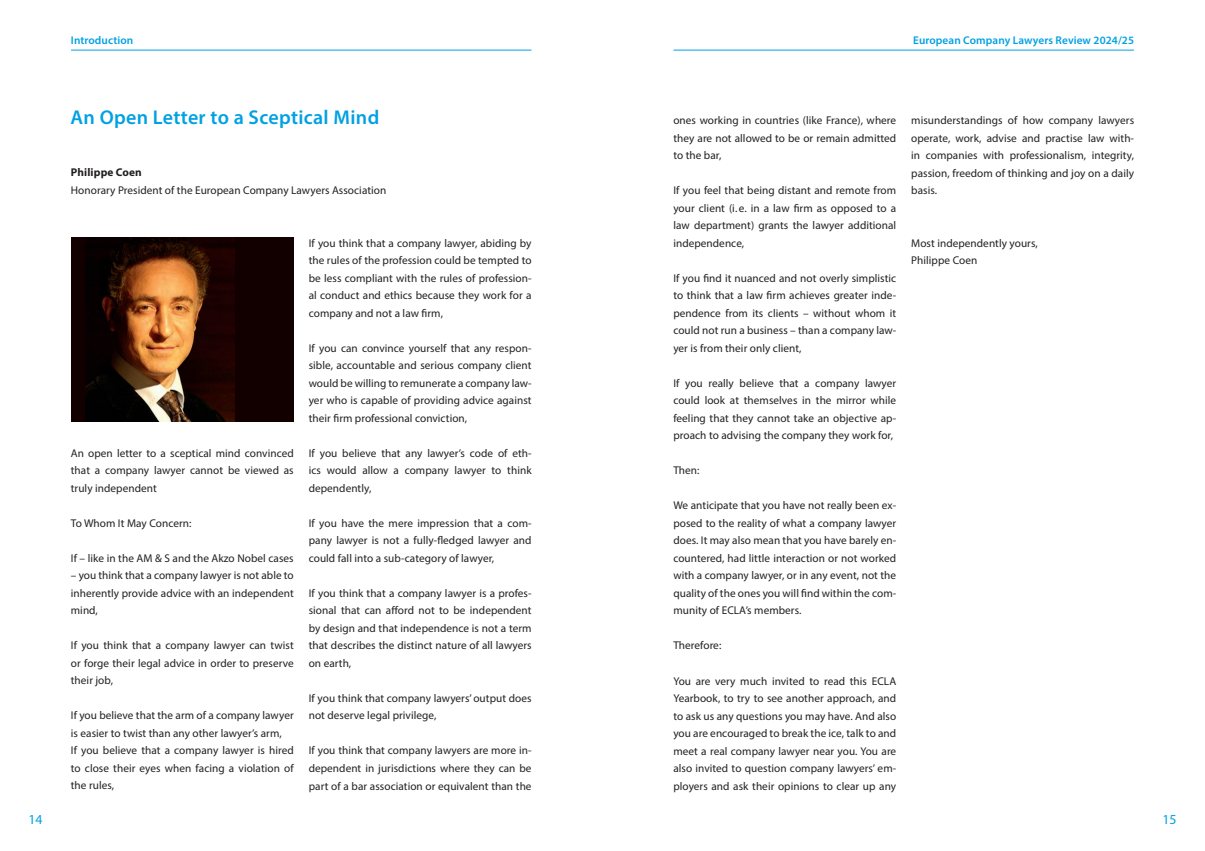
<style>
.page{position:relative;width:1205px;height:851px;background:#fff}
.page>*{position:absolute;margin:0;border:0;box-sizing:border-box;transform-origin:0 0}
.t1{font:600 20px "Myriad Pro";letter-spacing:.015em;color:#00a1e3}
.t2{font:13.75px "Myriad Pro";color:#00a1e3}
.t3{font:11.25px/17.5px "Myriad Pro";letter-spacing:.005em;color:#231f20;text-align:justify}
.t4{font:600 11.25px "Myriad Pro";letter-spacing:.01em;color:#00a1e3}
.t5{font:700 11.25px "Myriad Pro";letter-spacing:.01em;color:#231f20}
</style>
<div class="page">
<hr style="left:71px;top:50px;width:460px;height:1px;background:#00a1e3">
<hr style="left:674px;top:50px;width:459px;height:1px;background:#00a1e3">
<div style="left:71px;top:237px;width:223px;height:184px;background:#120000"></div>
<img style="left:85px;top:237px;width:149px;height:184px">
<p class="t4" style="left:71px;top:33px;width:64px">Introduction</p>
<h1 class="t1" style="left:71px;top:104px;width:310px">An Open Letter to a Sceptical Mind</h1>
<p class="t5" style="left:71px;top:165px;width:72px">Philippe Coen</p>
<p class="t3" style="left:71px;top:181px;width:317px">Honorary President of the European Company Lawyers Association</p>
<p class="t3" style="left:71px;top:444px;width:224px">An open letter to a sceptical mind convinced that a company lawyer cannot be viewed as truly independent</p>
<p class="t3" style="left:71px;top:514px;width:122px">To Whom It May Concern:</p>
<p class="t3" style="left:71px;top:549px;width:224px">If – like in the AM &amp; S and the Akzo Nobel cases</p>
<p class="t3" style="left:71px;top:566px;width:224px">– you think that a company lawyer is not able to inherently provide advice with an independent mind,</p>
<p class="t3" style="left:71px;top:636px;width:224px">If you think that a company lawyer can twist or forge their legal advice in order to preserve their job,</p>
<p class="t3" style="left:71px;top:706px;width:224px;text-align:left">If you believe that the arm of a company lawyer is easier to twist than any other lawyer’s arm,<br>If you believe that a company lawyer is hired to close their eyes when facing a violation of the rules,</p>
<p class="t3" style="left:309px;top:234px;width:224px">If you think that a company lawyer, abiding by the rules of the profession could be tempted to be less compliant with the rules of profession&shy;al conduct and ethics because they work for a company and not a law firm,</p>
<p class="t3" style="left:309px;top:339px;width:224px">If you can convince yourself that any respon&shy;sible, accountable and serious company client would be willing to remunerate a company law&shy;yer who is capable of providing advice against their firm professional conviction,</p>
<p class="t3" style="left:309px;top:444px;width:224px">If you believe that any lawyer’s code of eth&shy;ics would allow a company lawyer to think dependently,</p>
<p class="t3" style="left:309px;top:514px;width:224px">If you have the mere impression that a com&shy;pany lawyer is not a fully-fledged lawyer and could fall into a sub-category of lawyer,</p>
<p class="t3" style="left:309px;top:584px;width:224px">If you think that a company lawyer is a profes&shy;sional that can afford not to be independent by design and that independence is not a term that describes the distinct nature of all lawyers on earth,</p>
<p class="t3" style="left:309px;top:689px;width:224px">If you think that company lawyers’ output does not deserve legal privilege,</p>
<p class="t3" style="left:309px;top:741px;width:224px">If you think that company lawyers are more in&shy;dependent in jurisdictions where they can be part of a bar association or equivalent than the</p>
<p class="t4" style="left:913px;top:33px;width:222px">European Company Lawyers Review 2024/25</p>
<p class="t3" style="left:673px;top:111px;width:224px">ones working in countries (like France), where they are not allowed to be or remain admitted to the bar,</p>
<p class="t3" style="left:673px;top:181px;width:224px">If you feel that being distant and remote from your client (i. e. in a law firm as opposed to a law department) grants the lawyer additional independence,</p>
<p class="t3" style="left:673px;top:269px;width:224px">If you find it nuanced and not overly simplistic to think that a law firm achieves greater inde&shy;pendence from its clients – without whom it could not run a business – than a company law&shy;yer is from their only client,</p>
<p class="t3" style="left:673px;top:374px;width:224px">If you really believe that a company lawyer could look at themselves in the mirror while feeling that they cannot take an objective ap&shy;proach to advising the company they work for,</p>
<p class="t3" style="left:673px;top:461px;width:28px">Then:</p>
<p class="t3" style="left:673px;top:496px;width:224px">We anticipate that you have not really been ex&shy;posed to the reality of what a company lawyer does. It may also mean that you have barely en&shy;countered, had little interaction or not worked with a company lawyer, or in any event, not the quality of the ones you will find within the com&shy;munity of ECLA’s members.</p>
<p class="t3" style="left:673px;top:636px;width:49px">Therefore:</p>
<p class="t3" style="left:673px;top:671px;width:224px">You are very much invited to read this ECLA Yearbook, to try to see another approach, and to ask us any questions you may have. And also you are encouraged to break the ice, talk to and meet a real company lawyer near you. You are also invited to question company lawyers’ em&shy;ployers and ask their opinions to clear up any</p>
<p class="t3" style="left:911px;top:111px;width:224px">misunderstandings of how company lawyers operate, work, advise and practise law with&shy;in companies with professionalism, integrity, passion, freedom of thinking and joy on a daily basis.</p>
<p class="t3" style="left:911px;top:234px;width:128px">Most independently yours,<br>Philippe Coen</p>
<p class="t2" style="left:28px;top:811px;width:16px">14</p>
<p class="t2" style="left:1162px;top:811px;width:16px">15</p>
</div>
